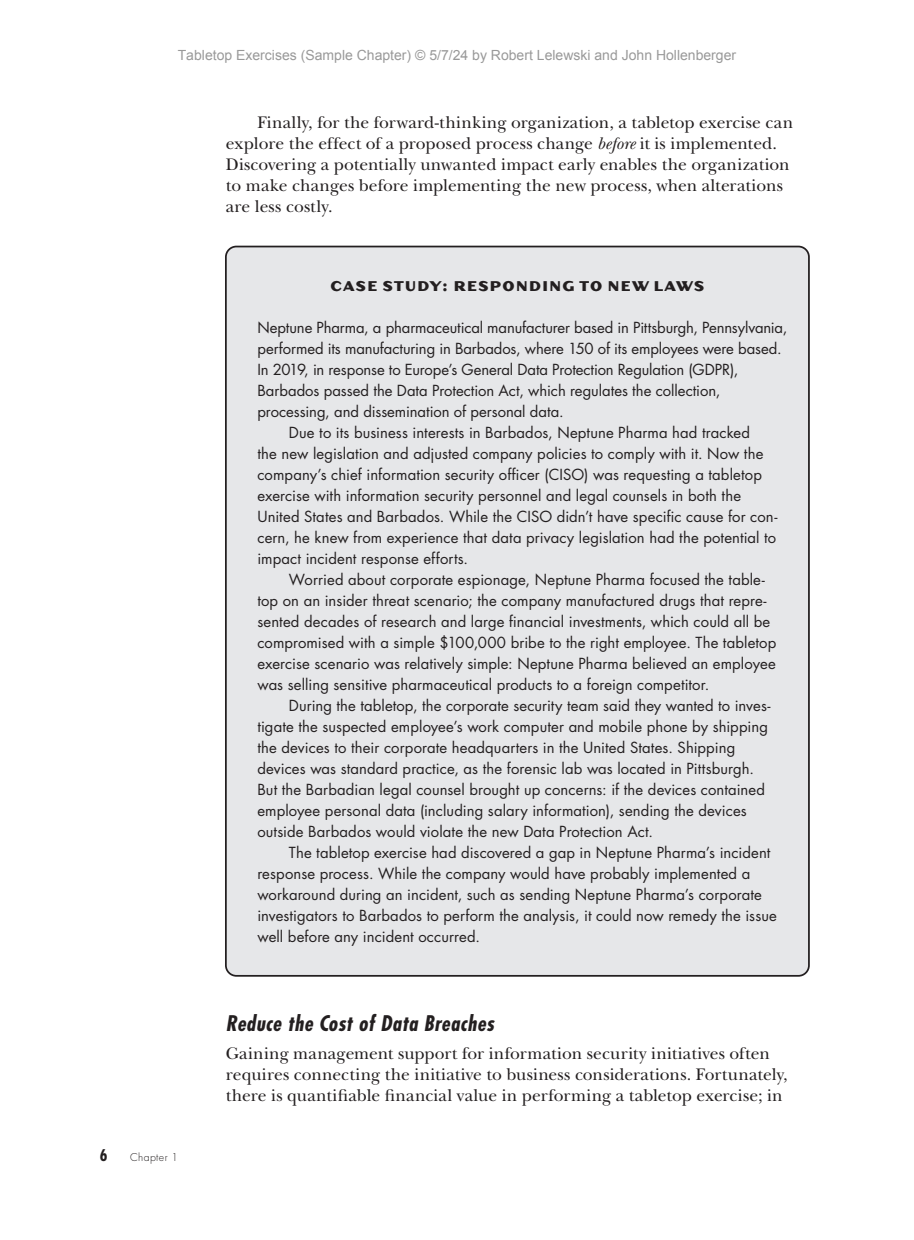
<style>
.page{position:relative;width:914px;height:1240px;background:#fff}
.page>*{position:absolute;margin:0;border:0;box-sizing:border-box;transform-origin:0 0}
.t1{font:italic 700 condensed 21px "Futura Std";letter-spacing:.025em;color:#231f20}
.t2{font:17.5px/21px "New Baskerville Std";letter-spacing:.005em;color:#231f20}
.t3{font:700 15.75px "Dogma OT";letter-spacing:.09em;color:#231f20}
.t4{font:700 condensed 15.75px "Futura Std";color:#231f20}
.t5{font:14.88px "Futura Std";letter-spacing:.005em;color:#231f20}
.t6{font:14px "Arial";color:#999}
.t7{font:300 10.5px "Futura Std";letter-spacing:.04em;color:#231f20}
.s1{font-style:italic}
</style>
<div class="page">
<div style="left:226px;top:247px;width:582px;height:729px;background:#e6e7e9;border-radius:10px"></div>
<p class="t6" style="left:178px;top:46px;width:560px">Tabletop Exercises (Sample Chapter) © 5/7/24 by Robert Lelewski and John Hollenberger</p>
<p class="t2" style="left:226px;top:112px;width:569px;text-indent:32px">Finally, for the forward-thinking organization, a tabletop exercise can explore the effect of a proposed process change <span class="s1">before</span> it is implemented.<br>Discovering a potentially unwanted impact early enables the organization to make changes before implementing the new process, when alterations are less costly.</p>
<p class="t3" style="left:330px;top:278px;width:375px">CASE STUDY: RESPONDING TO NEW LAWS</p>
<p class="t5" style="left:257px;top:318px;width:531px">Neptune Pharma, a pharmaceutical manufacturer based in Pittsburgh, Pennsylvania,</p>
<p class="t5" style="left:257px;top:339px;width:522px">performed its manufacturing in Barbados, where 150 of its employees were based.</p>
<p class="t5" style="left:257px;top:360px;width:482px">In 2019, in response to Europe’s General Data Protection Regulation (GDPR),</p>
<p class="t5" style="left:257px;top:381px;width:464px">Barbados passed the Data Protection Act, which regulates the collection,</p>
<p class="t5" style="left:257px;top:402px;width:305px">processing, and dissemination of personal data.</p>
<p class="t5" style="left:289px;top:423px;width:462px">Due to its business interests in Barbados, Neptune Pharma had tracked</p>
<p class="t5" style="left:257px;top:444px;width:507px">the new legislation and adjusted company policies to comply with it. Now the</p>
<p class="t5" style="left:257px;top:465px;width:506px">company’s chief information security officer (CISO) was requesting a tabletop</p>
<p class="t5" style="left:257px;top:486px;width:485px">exercise with information security personnel and legal counsels in both the</p>
<p class="t5" style="left:257px;top:507px;width:521px">United States and Barbados. While the CISO didn’t have specific cause for con-</p>
<p class="t5" style="left:257px;top:528px;width:520px">cern, he knew from experience that data privacy legislation had the potential to</p>
<p class="t5" style="left:257px;top:549px;width:209px">impact incident response efforts.</p>
<p class="t5" style="left:289px;top:570px;width:477px">Worried about corporate espionage, Neptune Pharma focused the table-</p>
<p class="t5" style="left:257px;top:591px;width:511px">top on an insider threat scenario; the company manufactured drugs that repre-</p>
<p class="t5" style="left:257px;top:612px;width:514px">sented decades of research and large financial investments, which could all be</p>
<p class="t5" style="left:257px;top:633px;width:520px">compromised with a simple $100,000 bribe to the right employee. The tabletop</p>
<p class="t5" style="left:257px;top:654px;width:520px">exercise scenario was relatively simple: Neptune Pharma believed an employee</p>
<p class="t5" style="left:257px;top:675px;width:450px">was selling sensitive pharmaceutical products to a foreign competitor.</p>
<p class="t5" style="left:289px;top:696px;width:483px">During the tabletop, the corporate security team said they wanted to inves-</p>
<p class="t5" style="left:257px;top:717px;width:512px">tigate the suspected employee’s work computer and mobile phone by shipping</p>
<p class="t5" style="left:257px;top:738px;width:479px">the devices to their corporate headquarters in the United States. Shipping</p>
<p class="t5" style="left:257px;top:759px;width:495px">devices was standard practice, as the forensic lab was located in Pittsburgh.</p>
<p class="t5" style="left:257px;top:780px;width:509px">But the Barbadian legal counsel brought up concerns: if the devices contained</p>
<p class="t5" style="left:257px;top:801px;width:491px">employee personal data (including salary information), sending the devices</p>
<p class="t5" style="left:257px;top:822px;width:394px">outside Barbados would violate the new Data Protection Act.</p>
<p class="t5" style="left:289px;top:843px;width:483px">The tabletop exercise had discovered a gap in Neptune Pharma’s incident</p>
<p class="t5" style="left:257px;top:864px;width:494px">response process. While the company would have probably implemented a</p>
<p class="t5" style="left:257px;top:885px;width:506px">workaround during an incident, such as sending Neptune Pharma’s corporate</p>
<p class="t5" style="left:257px;top:906px;width:521px">investigators to Barbados to perform the analysis, it could now remedy the issue</p>
<p class="t5" style="left:257px;top:927px;width:221px">well before any incident occurred.</p>
<p class="t4" style="left:100px;top:1145px;width:9px">6</p>
<p class="t7" style="left:130px;top:1150px;width:49px">Chapter 1</p>
<h1 class="t1" style="left:226px;top:1010px;width:270px">Reduce the Cost of Data Breaches</h1>
<p class="t2" style="left:226px;top:1043px;width:563px">Gaining management support for information security initiatives often requires connecting the initiative to business considerations. Fortunately, there is quantifiable financial value in performing a tabletop exercise; in</p>
</div>
